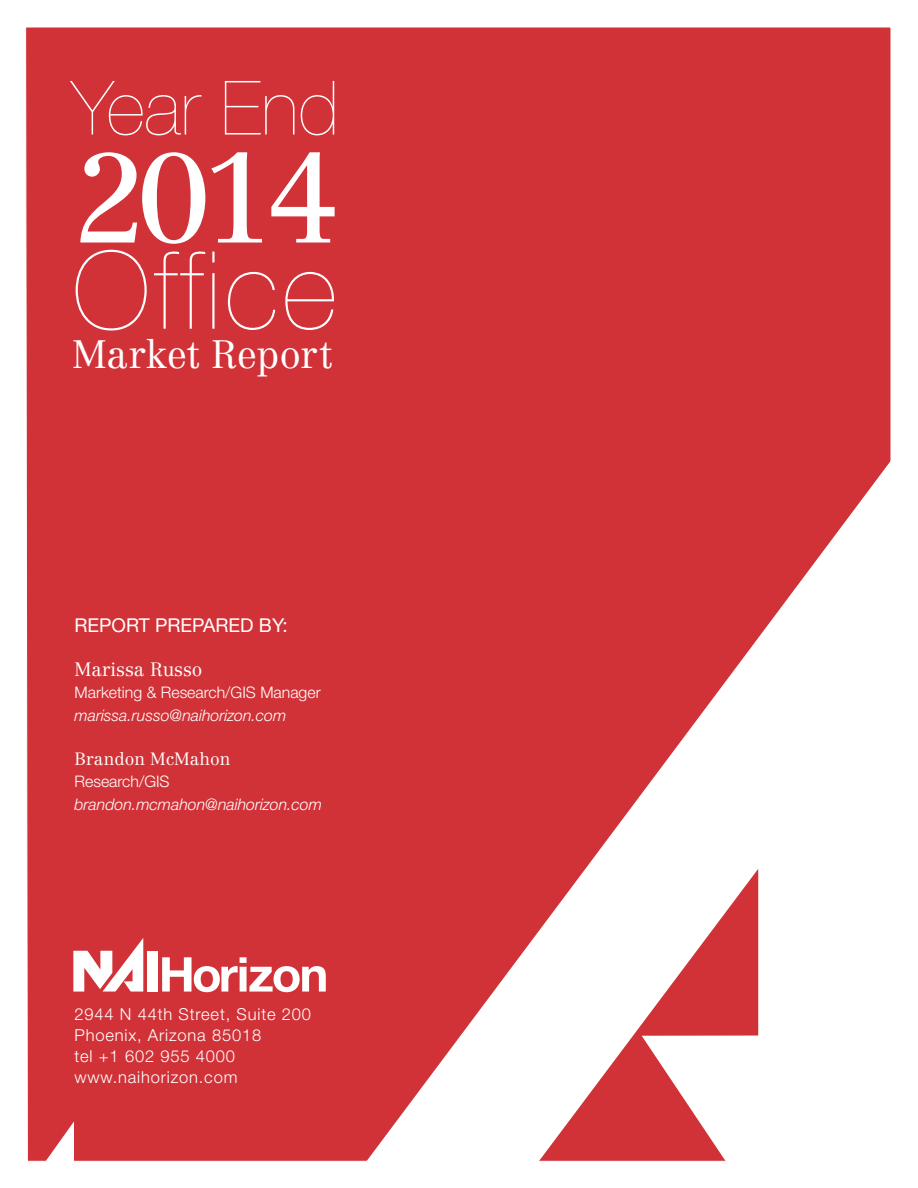
<style>
.page{position:relative;width:918px;height:1188px;background:#fff}
.page>*{position:absolute;margin:0;border:0;box-sizing:border-box;transform-origin:0 0}
.t1{font:124.95px "Centennial LT Std";color:#fff}
.t2{font:200 108px "Helvetica Neue LT Std";letter-spacing:.04em;color:#fff}
.t3{font:200 75px "Helvetica Neue LT Std";color:#fff}
.t4{font:300 39px "Centennial LT Std";letter-spacing:-.01em;color:#fff}
.t5{font:19.05px "Helvetica Neue LT Std";color:#fff}
.t6{font:300 19.05px "Centennial LT Std";color:#fff}
.t7{font:300 17.55px "Centennial LT Std";color:#fff}
.t8{font:300 16.5px/21px "Helvetica Neue LT Std";letter-spacing:.05em;color:#fff}
.t9{font:italic 300 15.9px "Helvetica Neue LT Std";color:#fff}
.t10{font:300 15.9px "Helvetica Neue LT Std";color:#fff}
</style>
<div class="page">
<div style="left:25px;top:27px;width:866px;height:1135px;background:#d13238"></div>
<div style="left:147px;top:951px;width:11px;height:41px;background:#fff"></div>
<svg style="left:73px;top:938px;width:70px;height:54px"></svg>
<svg style="left:162px;top:957px;width:164px;height:35px"></svg>
<svg style="left:358px;top:447px;width:533px;height:715px;fill:#d13238"></svg>
<h3 class="t3" style="left:72px;top:81px;width:268px">Year End</h3>
<h1 class="t1" style="left:72px;top:126px;width:269px">2014</h1>
<h2 class="t2" style="left:72px;top:252px;width:266px">Office</h2>
<h3 class="t4" style="left:72px;top:335px;width:262px">Market Report</h3>
<p class="t5" style="left:75px;top:618px;width:215px">REPORT PREPARED BY:</p>
<p class="t6" style="left:75px;top:660px;width:129px">Marissa Russo</p>
<p class="t10" style="left:75px;top:687px;width:248px">Marketing &amp; Research/GIS Manager</p>
<p class="t9" style="left:75px;top:709px;width:213px">marissa.russo@naihorizon.com</p>
<p class="t7" style="left:75px;top:750px;width:158px">Brandon McMahon</p>
<p class="t10" style="left:75px;top:776px;width:97px">Research/GIS</p>
<p class="t9" style="left:75px;top:798px;width:249px">brandon.mcmahon@naihorizon.com</p>
<p class="t8" style="left:75px;top:1006px;width:238px">2944 N 44th Street, Suite 200<br>Phoenix, Arizona 85018<br>tel +1 602 955 4000 www.naihorizon.com</p>
</div>
